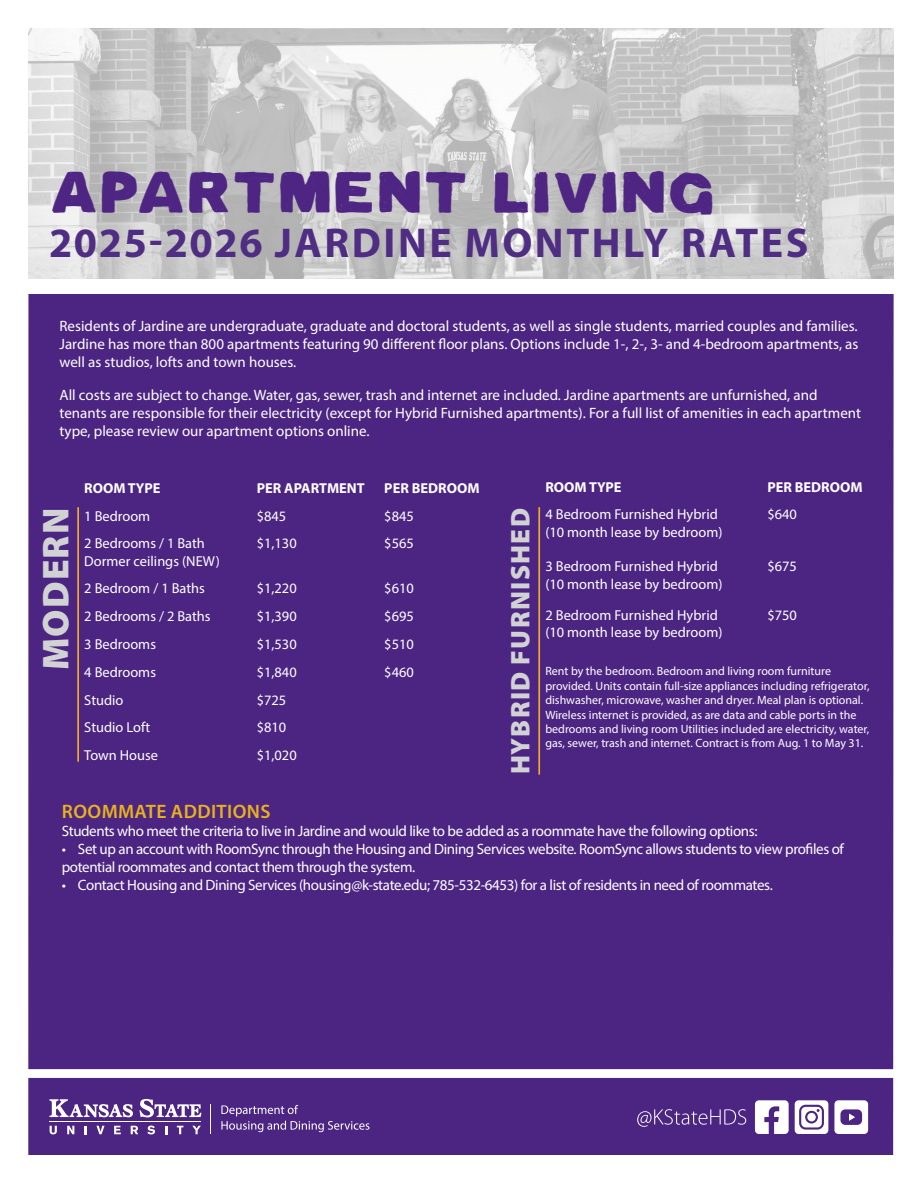
<style>
.page{position:relative;width:918px;height:1188px;background:#fff}
.page>*{position:absolute;margin:0;border:0;box-sizing:border-box;transform-origin:0 0}
.t1{font:45.75px "Acrylic Hand Thick";color:#4e2582}
.t2{font:700 41.85px "Myriad Pro";letter-spacing:.06em;color:#4f2d82}
.t3{font:900 37.5px "Myriad Pro";letter-spacing:.03em;color:#d1d2d4}
.t4{font:900 27px "Myriad Pro";letter-spacing:.05em;color:#d1d2d4}
.Myriad_light_20{font:600 19.5px "Myriad Pro";letter-spacing:.02em;color:#e8b11e}
.Myriad_light_20-2{font:15px/18px "Myriad Pro";letter-spacing:-.025em;color:#fff;text-align:justify}
.Myriad_light_20-3{font:15px/18px "Myriad Pro";color:#fff}
.t5{font:14.4px "Myriad Pro";color:#fff}
.t6{font:700 14.4px "Myriad Pro";color:#fff}
.Myriad_light_20-4{font:12px/14.4px "Myriad Pro";color:#fff}
</style>
<div class="page">
<div style="left:28px;top:294px;width:866px;height:861px;background:#4c2583"></div>
<svg style="left:637px;top:1109px;width:109px;height:18px;background:#6a4a98"></svg>
<svg style="left:834px;top:1100px;width:34px;height:34px"></svg>
<svg style="left:795px;top:1100px;width:33px;height:34px"></svg>
<div style="left:807px;top:1113px;width:9px;height:8px;background:#fff;border-radius:50%"></div>
<svg style="left:755px;top:1100px;width:34px;height:34px"></svg>
<hr style="left:211px;top:1104px;width:1px;height:30px;background:#fff">
<hr style="left:49px;top:1121px;width:152px;height:1px;background:#fff">
<svg style="left:49px;top:1099px;width:84px;height:18px"></svg>
<svg style="left:139px;top:1099px;width:63px;height:18px"></svg>
<svg style="left:50px;top:1126px;width:7px;height:8px"></svg>
<svg style="left:67px;top:1126px;width:7px;height:8px"></svg>
<svg style="left:85px;top:1126px;width:2px;height:8px"></svg>
<svg style="left:96px;top:1126px;width:9px;height:8px"></svg>
<svg style="left:114px;top:1126px;width:7px;height:8px"></svg>
<svg style="left:131px;top:1126px;width:7px;height:8px"></svg>
<svg style="left:147px;top:1126px;width:8px;height:8px"></svg>
<svg style="left:165px;top:1126px;width:2px;height:8px"></svg>
<svg style="left:177px;top:1126px;width:6px;height:8px"></svg>
<svg style="left:192px;top:1126px;width:9px;height:8px"></svg>
<svg style="left:221px;top:1105px;width:148px;height:27px;background:#644293"></svg>
<div style="left:19px;top:1069px;width:885px;height:9px;background:#fff"></div>
<hr style="left:77px;top:507px;width:2px;height:255px;background:#f3af24">
<hr style="left:538px;top:507px;width:2px;height:268px;background:#f3af24">
<img style="left:28px;top:29px;width:866px;height:249px">
<p class="t1" style="left:49px;top:157px;width:668px">APARTMENT LIVING</p>
<p class="t2" style="left:49px;top:215px;width:761px">2025-2026 JARDINE MONTHLY RATES</p>
<p class="Myriad_light_20-2" style="left:60px;top:317px;width:800px">Residents of Jardine are undergraduate, graduate and doctoral students, as well as single students, married couples and families.<br>Jardine has more than 800 apartments featuring 90 different floor plans. Options include 1-, 2-, 3- and 4-bedroom apartments, as well as studios, lofts and town houses.</p>
<p class="Myriad_light_20-3" style="left:60px;top:386px;width:803px">All costs are subject to change. Water, gas, sewer, trash and internet are included. Jardine apartments are unfurnished, and tenants are responsible for their electricity (except for Hybrid Furnished apartments). For a full list of amenities in each apartment type, please review our apartment options online.</p>
<p class="t6" style="left:545px;top:477px;width:78px">ROOM TYPE</p>
<p class="t6" style="left:767px;top:477px;width:97px">PER BEDROOM</p>
<p class="t5" style="left:545px;top:506px;width:174px">4 Bedroom Furnished Hybrid</p>
<p class="t5" style="left:767px;top:506px;width:31px">$640</p>
<p class="t5" style="left:545px;top:523px;width:179px">(10 month lease by bedroom)</p>
<p class="t5" style="left:545px;top:558px;width:174px">3 Bedroom Furnished Hybrid</p>
<p class="t5" style="left:767px;top:558px;width:31px">$675</p>
<p class="t5" style="left:545px;top:575px;width:179px">(10 month lease by bedroom)</p>
<p class="t5" style="left:545px;top:606px;width:174px">2 Bedroom Furnished Hybrid</p>
<p class="t5" style="left:767px;top:606px;width:31px">$750</p>
<p class="t5" style="left:545px;top:624px;width:179px">(10 month lease by bedroom)</p>
<p class="t6" style="left:84px;top:479px;width:78px">ROOM TYPE</p>
<p class="t6" style="left:257px;top:479px;width:109px">PER APARTMENT</p>
<p class="t6" style="left:384px;top:479px;width:97px">PER BEDROOM</p>
<p class="t5" style="left:84px;top:507px;width:68px">1 Bedroom</p>
<p class="t5" style="left:257px;top:507px;width:31px">$845</p>
<p class="t5" style="left:384px;top:507px;width:31px">$845</p>
<p class="t5" style="left:84px;top:535px;width:122px">2 Bedrooms / 1 Bath</p>
<p class="t5" style="left:257px;top:535px;width:41px">$1,130</p>
<p class="t5" style="left:384px;top:535px;width:31px">$565</p>
<p class="t5" style="left:84px;top:552px;width:137px">Dormer ceilings (NEW)</p>
<p class="t5" style="left:84px;top:580px;width:122px">2 Bedroom / 1 Baths</p>
<p class="t5" style="left:257px;top:580px;width:41px">$1,220</p>
<p class="t5" style="left:384px;top:580px;width:31px">$610</p>
<p class="t5" style="left:84px;top:607px;width:128px">2 Bedrooms / 2 Baths</p>
<p class="t5" style="left:257px;top:607px;width:41px">$1,390</p>
<p class="t5" style="left:384px;top:607px;width:31px">$695</p>
<p class="t5" style="left:84px;top:635px;width:73px">3 Bedrooms</p>
<p class="t5" style="left:257px;top:635px;width:41px">$1,530</p>
<p class="t5" style="left:384px;top:635px;width:31px">$510</p>
<p class="t5" style="left:84px;top:663px;width:73px">4 Bedrooms</p>
<p class="t5" style="left:257px;top:663px;width:41px">$1,840</p>
<p class="t5" style="left:384px;top:663px;width:31px">$460</p>
<p class="t5" style="left:84px;top:691px;width:41px">Studio</p>
<p class="t5" style="left:257px;top:691px;width:31px">$725</p>
<p class="t5" style="left:84px;top:719px;width:67px">Studio Loft</p>
<p class="t5" style="left:257px;top:719px;width:31px">$810</p>
<p class="t5" style="left:84px;top:746px;width:75px">Town House</p>
<p class="t5" style="left:257px;top:746px;width:41px">$1,020</p>
<p class="t3" style="left:31px;top:670px;width:164px;rotate:-90deg">MODERN</p>
<p class="t4" style="left:502px;top:774px;width:268px;rotate:-90deg">HYBRID FURNISHED</p>
<p class="Myriad_light_20" style="left:62px;top:799px;width:210px">ROOMMATE ADDITIONS</p>
<p class="Myriad_light_20-2" style="left:62px;top:822px;width:697px">Students who meet the criteria to live in Jardine and would like to be added as a roommate have the following options:</p>
<p class="Myriad_light_20-2" style="left:62px;top:840px;width:784px">• Set up an account with RoomSync through the Housing and Dining Services website. RoomSync allows students to view profiles of potential roommates and contact them through the system.</p>
<p class="Myriad_light_20-2" style="left:62px;top:876px;width:713px">• Contact Housing and Dining Services (housing@k-state.edu; 785-532-6453) for a list of residents in need of roommates.</p>
<p class="Myriad_light_20-4" style="left:545px;top:664px;width:326px">Rent by the bedroom. Bedroom and living room furniture provided. Units contain full-size appliances including refrigerator, dishwasher, microwave, washer and dryer. Meal plan is optional.<br>Wireless internet is provided, as are data and cable ports in the bedrooms and living room Utilities included are electricity, water, gas, sewer, trash and internet. Contract is from Aug. 1 to May 31.</p>
</div>
